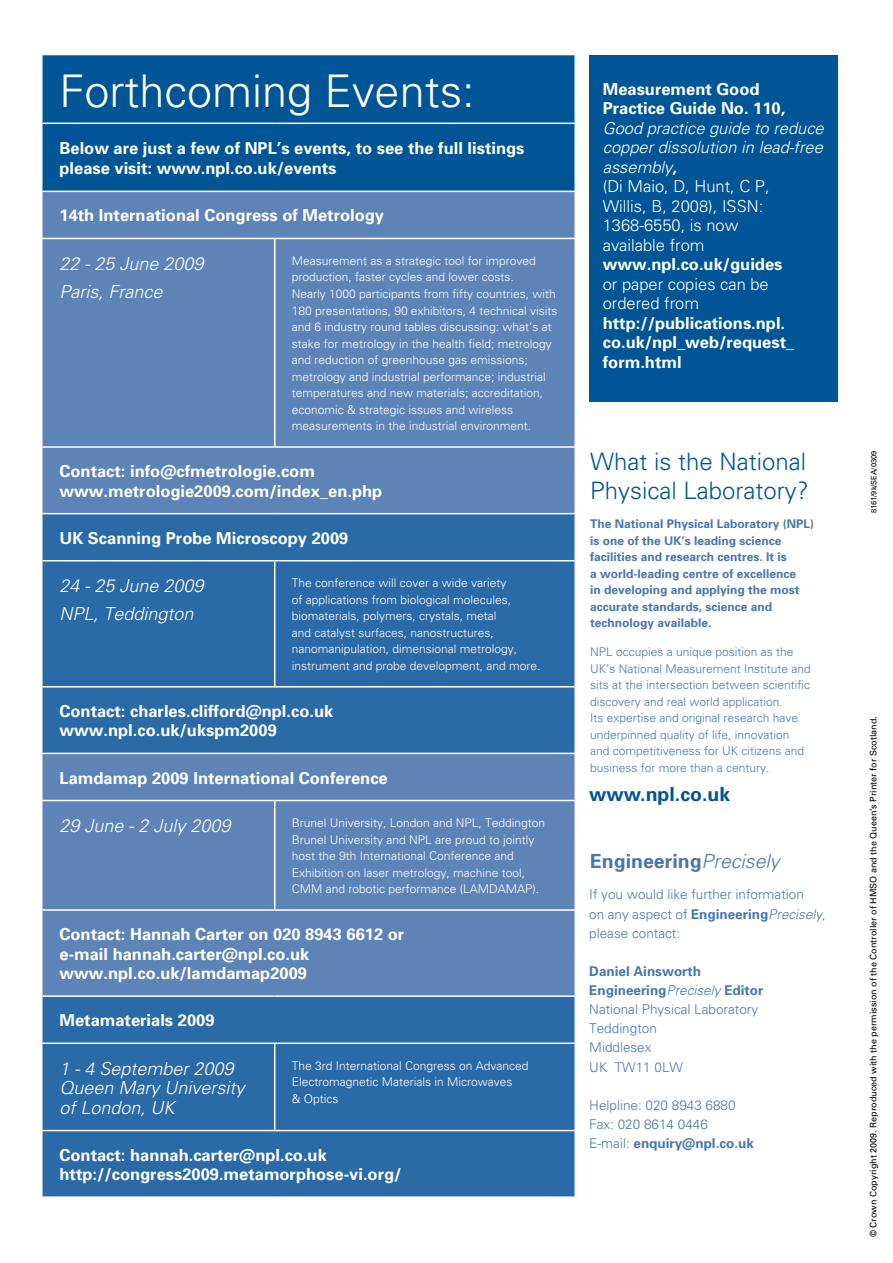
<style>
.page{position:relative;width:893px;height:1263px;background:#fff}
.page>*{position:absolute;margin:0;border:0;box-sizing:border-box;transform-origin:0 0}
.t1{font:300 45px "Univers";color:#fff}
.t2{font:300 24px/28.8px "Univers";color:#005596}
.t3{font:700 19.5px "Univers";color:#4777ae}
.t4{font:700 19.5px "Univers";color:#005596}
.t5{font:italic 300 18px/28px "Univers";color:#fff}
.t6{font:700 16.5px/19.5px "Univers";color:#fff}
.t7{font:300 16.5px/19.5px "Univers";color:#fff}
.t8{font:300 13.5px/19.2px "Univers";color:#4777ae}
.t9{font:300 12px/16.5px "Univers";color:#fff}
.t10{font:300 12px/16.5px "Univers";color:#4777ae}
.t11{font:700 12px/16.5px "Univers";color:#4777ae}
.t12{font:9px "Univers";color:#000}
.t13{font:7.5px "Univers";color:#000}
.s1{font-style:italic}
.s2{font-weight:700}
.s3{font-weight:300;font-style:italic}
</style>
<div class="page">
<div style="left:590px;top:55px;width:248px;height:347px;background:#005596"></div>
<div style="left:43px;top:55px;width:531px;height:136px;background:#005596"></div>
<div style="left:43px;top:192px;width:531px;height:321px;background:#5e84b7"></div>
<svg style="left:43px;top:514px;width:531px;height:682px;background:#3d73ac"></svg>
<hr style="left:43px;top:123px;width:232px;height:1px;background:#fff">
<hr style="left:275px;top:123px;width:299px;height:1px;background:#fff">
<hr style="left:43px;top:238px;width:232px;height:1px;background:#fff">
<hr style="left:275px;top:238px;width:299px;height:1px;background:#fff">
<hr style="left:274px;top:239px;width:1px;height:207px;background:#fff">
<hr style="left:43px;top:446px;width:232px;height:2px;background:#fff">
<hr style="left:275px;top:446px;width:299px;height:2px;background:#fff">
<hr style="left:43px;top:560px;width:232px;height:1px;background:#fff">
<hr style="left:275px;top:560px;width:299px;height:1px;background:#fff">
<hr style="left:274px;top:561px;width:1px;height:125px;background:#fff">
<hr style="left:43px;top:686px;width:232px;height:1px;background:#fff">
<hr style="left:275px;top:686px;width:299px;height:1px;background:#fff">
<hr style="left:43px;top:753px;width:232px;height:1px;background:#fff">
<hr style="left:275px;top:753px;width:299px;height:1px;background:#fff">
<hr style="left:43px;top:800px;width:232px;height:1px;background:#fff">
<hr style="left:275px;top:800px;width:299px;height:1px;background:#fff">
<hr style="left:274px;top:801px;width:1px;height:108px;background:#fff">
<hr style="left:43px;top:909px;width:232px;height:2px;background:#fff">
<hr style="left:275px;top:909px;width:299px;height:2px;background:#fff">
<hr style="left:43px;top:995px;width:232px;height:2px;background:#fff">
<hr style="left:275px;top:995px;width:299px;height:2px;background:#fff">
<hr style="left:43px;top:1042px;width:232px;height:2px;background:#fff">
<hr style="left:275px;top:1042px;width:299px;height:2px;background:#fff">
<hr style="left:274px;top:1044px;width:1px;height:86px;background:#fff">
<hr style="left:43px;top:1130px;width:232px;height:1px;background:#fff">
<hr style="left:275px;top:1130px;width:299px;height:1px;background:#fff">
<hr style="left:892px;top:1117px;width:1px;height:81px;background:#005596">
<h1 class="t1" style="left:60px;top:64px;width:417px">Forthcoming Events:</h1>
<h3 class="t6" style="left:60px;top:139px;width:466px">Below are just a few of NPL’s events, to see the full listings please visit: www.npl.co.uk/events</h3>
<h3 class="t6" style="left:60px;top:206px;width:326px">14th International Congress of Metrology</h3>
<h3 class="t5" style="left:60px;top:249px;width:146px">22 - 25 June 2009<br>Paris, France</h3>
<p class="t9" style="left:292px;top:252px;width:267px">Measurement as a strategic tool for improved production, faster cycles and lower costs.<br>Nearly 1000 participants from fifty countries, with 180 presentations, 90 exhibitors, 4 technical visits and 6 industry round tables discussing: what’s at stake for metrology in the health field; metrology and reduction of greenhouse gas emissions; metrology and industrial performance; industrial temperatures and new materials; accreditation, economic &amp; strategic issues and wireless measurements in the industrial environment.</p>
<h3 class="t6" style="left:60px;top:461px;width:324px">Contact: info@cfmetrologie.com www.metrologie2009.com/index_en.php</h3>
<h3 class="t6" style="left:60px;top:528px;width:290px">UK Scanning Probe Microscopy 2009</h3>
<h3 class="t5" style="left:60px;top:572px;width:146px">24 - 25 June 2009<br>NPL, Teddington</h3>
<p class="t9" style="left:292px;top:575px;width:250px">The conference will cover a wide variety<br>of applications from biological molecules, biomaterials, polymers, crystals, metal<br>and catalyst surfaces, nanostructures, nanomanipulation, dimensional metrology, instrument and probe development, and more.</p>
<h3 class="t6" style="left:60px;top:701px;width:275px">Contact: charles.clifford@npl.co.uk www.npl.co.uk/ukspm2009</h3>
<h3 class="t6" style="left:60px;top:768px;width:330px">Lamdamap 2009 International Conference</h3>
<h3 class="t5" style="left:60px;top:811px;width:173px">29 June - 2 July 2009</h3>
<p class="t9" style="left:292px;top:814px;width:255px">Brunel University, London and NPL, Teddington Brunel University and NPL are proud to jointly host the 9th International Conference and Exhibition on laser metrology, machine tool, CMM and robotic performance (LAMDAMAP).</p>
<h3 class="t6" style="left:60px;top:924px;width:346px">Contact: Hannah Carter on 020 8943 6612 or e-mail hannah.carter@npl.co.uk www.npl.co.uk/lamdamap2009</h3>
<h3 class="t6" style="left:60px;top:1011px;width:156px">Metamaterials 2009</h3>
<h3 class="t5" style="left:60px;top:1058px;width:187px;line-height:19.5px">1 - 4 September 2009<br>Queen Mary University of London, UK</h3>
<p class="t9" style="left:292px;top:1057px;width:238px">The 3rd International Congress on Advanced<br>Electromagnetic Materials in Microwaves<br>&amp; Optics</p>
<h3 class="t6" style="left:60px;top:1145px;width:343px">Contact: hannah.carter@npl.co.uk http://congress2009.metamorphose-vi.org/</h3>
<h3 class="t6" style="left:603px;top:79px;width:184px">Measurement Good<br>Practice Guide No. 110,</h3>
<h3 class="t7" style="left:603px;top:118px;width:223px"><span class="s1">Good practice guide to reduce copper dissolution in lead-free assembly</span><span class="s2">,<br></span>(Di Maio, D, Hunt, C P,<br>Willis, B, 2008), ISSN:<br>1368-6550, is now<br>available from</h3>
<h3 class="t6" style="left:603px;top:255px;width:181px">www.npl.co.uk/guides</h3>
<h3 class="t7" style="left:603px;top:274px;width:167px">or paper copies can be ordered from</h3>
<h3 class="t6" style="left:603px;top:313px;width:193px">http://publications.npl. co.uk/npl_web/request_ form.html</h3>
<h2 class="t2" style="left:590px;top:447px;width:220px">What is the National<br>Physical Laboratory?</h2>
<p class="t11" style="left:590px;top:515px;width:226px">The National Physical Laboratory (NPL) is one of the UK’s leading science facilities and research centres. It is<br>a world-leading centre of excellence<br>in developing and applying the most accurate standards, science and technology available.</p>
<p class="t10" style="left:590px;top:644px;width:222px">NPL occupies a unique position as the UK’s National Measurement Institute and sits at the intersection between scientific discovery and real world application.<br>Its expertise and original research have underpinned quality of life, innovation and competitiveness for UK citizens and business for more than a century.</p>
<h3 class="t4" style="left:589px;top:782px;width:142px">www.npl.co.uk</h3>
<h3 class="t3" style="left:590px;top:849px;width:191px">Engineering<span class="s3">Precisely</span></h3>
<p class="t8" style="left:589px;top:885px;width:238px">If you would like further information<br>on any aspect of <span class="s2">Engineering</span><span class="s1">Precisely</span>, please contact:</p>
<p class="t8" style="left:589px;top:961px;width:176px"><span class="s2">Daniel Ainsworth<br>Engineering</span><span class="s1">Precisely</span> <span class="s2">Editor<br></span>National Physical Laboratory<br>Teddington<br>Middlesex<br>UK TW11 0LW</p>
<p class="t8" style="left:589px;top:1095px;width:166px">Helpline: 020 8943 6880<br>Fax: 020 8614 0446<br>E-mail: <span class="s2">enquiry@npl.co.uk</span></p>
<p class="t13" style="left:869px;top:513px;width:64px;rotate:-90deg">8161/9k/SEA/0309</p>
<p class="t12" style="left:868px;top:1237px;width:523px;rotate:-90deg">© Crown Copyright 2009. Reproduced with the permission of the Controller of HMSO and the Queen’s Printer for Scotland.</p>
</div>
